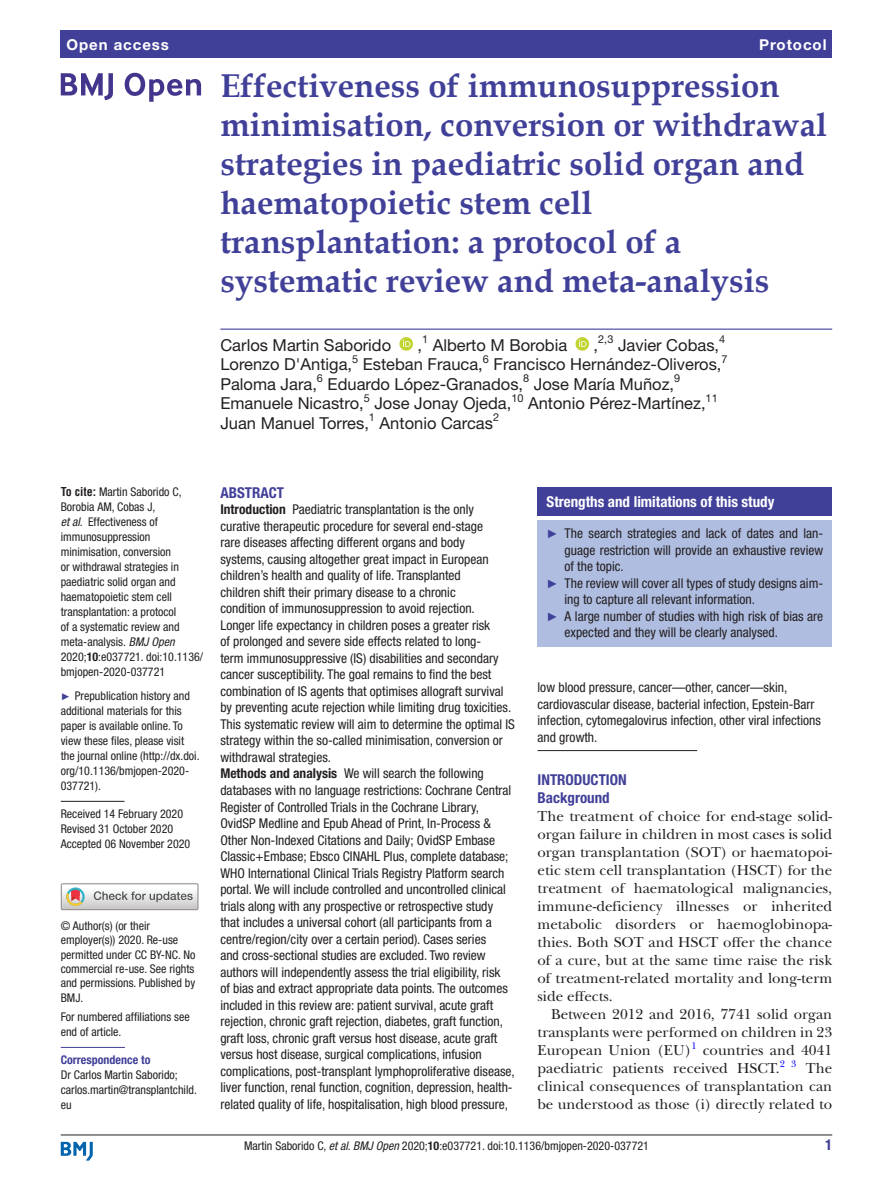
<style>
.page{position:relative;width:893px;height:1191px;background:#fff}
.page>*{position:absolute;margin:0;border:0;box-sizing:border-box;transform-origin:0 0}
.t1{font:700 33px/39px "Book Antiqua";color:#414099}
.t2{font:16.5px "Helvetica Neue LT Std";color:#231f20}
.t3{font:15px/18px "New Baskerville";color:#231f20;text-align:justify}
.t4{font:700 condensed 15px "Helvetica Neue LT Std";color:#fff}
.t5{font:700 condensed 15px/18px "Helvetica Neue LT Std";color:#414099}
.t6{font:700 15px "Helvetica Neue LT Std";letter-spacing:.065em;color:#fff}
.t7{font:condensed 13.5px/16.5px "Helvetica Neue LT Std";color:#231f20}
.t8{font:condensed 12px/15px "Helvetica Neue LT Std";color:#231f20}
.t9{font:700 condensed 12px "Helvetica Neue LT Std";color:#414099}
.t10{font:10.95px "Helvetica Neue LT Std";color:#231f20}
.t11{font:9.9px "New Baskerville";color:#00f}
.s1{font-family:"Helvetica LT Std";font-weight:700}
.s2{font-style:italic}
.s3{font-weight:700}
.s4{font-family:"Arial";font-stretch:normal;font-size:9.75px;color:#414099}
.s5{font-family:"Arial";font-stretch:normal;font-size:12px;color:#414099}
</style>
<div class="page">
<hr style="left:61px;top:1134px;width:771px;height:1px;background:#231f20">
<svg style="left:61px;top:1141px;width:32px;height:19px"></svg>
<div style="left:61px;top:31px;width:771px;height:27px;background:#414099"></div>
<hr style="left:220px;top:328px;width:612px;height:2px;background:#414099">
<svg style="left:399px;top:337px;width:14px;height:14px"></svg>
<svg style="left:575px;top:337px;width:14px;height:14px"></svg>
<hr style="left:61px;top:801px;width:64px;height:1px;background:#231f20">
<hr style="left:61px;top:1047px;width:64px;height:1px;background:#414099">
<svg style="left:61px;top:73px;width:52px;height:27px"></svg>
<svg style="left:125px;top:73px;width:76px;height:29px"></svg>
<div style="left:61px;top:883px;width:138px;height:27px;border:1px solid #969090"></div>
<svg style="left:61px;top:883px;width:137px;height:26px"></svg>
<hr style="left:538px;top:750px;width:159px;height:1px;background:#231f20">
<div style="left:538px;top:487px;width:294px;height:29px;background:#414099"></div>
<div style="left:538px;top:520px;width:294px;height:126px;background:#afbde1"></div>
<p class="t6" style="left:66px;top:35px;width:104px">Open access</p>
<p class="t6" style="left:759px;top:35px;width:69px">Protocol</p>
<h1 class="t1" style="left:220px;top:66px;width:608px">Effectiveness of immunosuppression minimisation, conversion or withdrawal strategies in paediatric solid organ and haematopoietic stem cell transplantation: a protocol of a systematic review and meta-analysis</h1>
<p class="t2" style="left:220px;top:335px;width:172px">Carlos Martin Saborido</p>
<p class="t2" style="left:418px;top:335px;width:6px">,</p>
<p class="t10" style="left:422px;top:333px;width:8px">1</p>
<p class="t2" style="left:433px;top:335px;width:136px">Alberto M Borobia</p>
<p class="t10" style="left:598px;top:333px;width:17px">2,3</p>
<p class="t2" style="left:618px;top:335px;width:103px">Javier Cobas,</p>
<p class="t10" style="left:719px;top:333px;width:8px">4</p>
<p class="t2" style="left:594px;top:335px;width:6px">,</p>
<p class="t2" style="left:220px;top:354px;width:133px">Lorenzo D'Antiga,</p>
<p class="t10" style="left:352px;top:352px;width:8px">5</p>
<p class="t2" style="left:363px;top:354px;width:122px">Esteban Frauca,</p>
<p class="t10" style="left:483px;top:352px;width:8px">6</p>
<p class="t2" style="left:494px;top:354px;width:229px">Francisco Hernández-Oliveros,</p>
<p class="t10" style="left:721px;top:352px;width:8px">7</p>
<p class="t2" style="left:220px;top:374px;width:98px">Paloma Jara,</p>
<p class="t10" style="left:317px;top:372px;width:8px">6</p>
<p class="t2" style="left:328px;top:374px;width:197px">Eduardo López-Granados,</p>
<p class="t10" style="left:523px;top:372px;width:8px">8</p>
<p class="t2" style="left:534px;top:374px;width:142px">Jose María Muñoz,</p>
<p class="t10" style="left:674px;top:372px;width:8px">9</p>
<p class="t2" style="left:220px;top:393px;width:145px">Emanuele Nicastro,</p>
<p class="t10" style="left:364px;top:391px;width:8px">5</p>
<p class="t2" style="left:374px;top:393px;width:138px">Jose Jonay Ojeda,</p>
<p class="t10" style="left:511px;top:391px;width:14px">10</p>
<p class="t2" style="left:528px;top:393px;width:179px">Antonio Pérez-Martínez,</p>
<p class="t10" style="left:706px;top:391px;width:14px">11</p>
<p class="t2" style="left:220px;top:413px;width:150px">Juan Manuel Torres,</p>
<p class="t10" style="left:369px;top:411px;width:8px">1</p>
<p class="t2" style="left:380px;top:413px;width:115px">Antonio Carcas</p>
<p class="t10" style="left:493px;top:411px;width:8px">2</p>
<p class="t8" style="left:61px;top:484px;width:144px"><span class="s1">To cite:</span> Martin Saborido C,<br>Borobia AM, Cobas J,<br><span class="s2">et al</span>. Effectiveness of immunosuppression minimisation, conversion<br>or withdrawal strategies in paediatric solid organ and haematopoietic stem cell transplantation: a protocol<br>of a systematic review and meta-analysis. <span class="s2">BMJ Open<br></span>2020;<span class="s3">10</span>:e037721. doi:10.1136/ bmjopen-2020-037721</p>
<p class="t8" style="left:61px;top:688px;width:140px"><span class="s4">►</span> Prepublication history and additional materials for this paper is available online. To view these files, please visit the journal online (http://dx.doi. org/10.1136/bmjopen-2020-<br>037721).</p>
<p class="t8" style="left:61px;top:806px;width:131px">Received 14 February 2020<br>Revised 31 October 2020<br>Accepted 06 November 2020</p>
<p class="t8" style="left:61px;top:918px;width:136px;line-height:14.4px">© Author(s) (or their employer(s)) 2020. Re-use permitted under CC BY-NC. No commercial re-use. See rights and permissions. Published by<br>BMJ.</p>
<p class="t8" style="left:61px;top:1009px;width:130px">For numbered affiliations see end of article.</p>
<p class="t9" style="left:61px;top:1052px;width:91px">Correspondence to</p>
<p class="t8" style="left:61px;top:1067px;width:138px">Dr Carlos Martin Saborido; carlos.martin@transplantchild. eu</p>
<p class="t5" style="left:220px;top:483px;width:65px">ABSTRACT</p>
<p class="t7" style="left:220px;top:501px;width:296px"><span class="s3">Introduction</span> Paediatric transplantation is the only curative therapeutic procedure for several end-stage<br>rare diseases affecting different organs and body<br>systems, causing altogether great impact in European children’s health and quality of life. Transplanted<br>children shift their primary disease to a chronic<br>condition of immunosuppression to avoid rejection.<br>Longer life expectancy in children poses a greater risk<br>of prolonged and severe side effects related to long-<br>term immunosuppressive (IS) disabilities and secondary cancer susceptibility. The goal remains to find the best combination of IS agents that optimises allograft survival by preventing acute rejection while limiting drug toxicities.<br>This systematic review will aim to determine the optimal IS strategy within the so-called minimisation, conversion or withdrawal strategies.<br><span class="s3">Methods and analysis</span> We will search the following databases with no language restrictions: Cochrane Central Register of Controlled Trials in the Cochrane Library, OvidSP Medline and Epub Ahead of Print, In-Process &amp; Other Non-Indexed Citations and Daily; OvidSP Embase Classic+Embase; Ebsco CINAHL Plus, complete database; WHO International Clinical Trials Registry Platform search portal. We will include controlled and uncontrolled clinical trials along with any prospective or retrospective study that includes a universal cohort (all participants from a centre/region/city over a certain period). Cases series<br>and cross-sectional studies are excluded. Two review authors will independently assess the trial eligibility, risk<br>of bias and extract appropriate data points. The outcomes included in this review are: patient survival, acute graft rejection, chronic graft rejection, diabetes, graft function, graft loss, chronic graft versus host disease, acute graft versus host disease, surgical complications, infusion complications, post-transplant lymphoproliferative disease, liver function, renal function, cognition, depression, health&shy;related quality of life, hospitalisation, high blood pressure,</p>
<p class="t4" style="left:547px;top:492px;width:229px">Strengths and limitations of this study</p>
<p class="t7" style="left:547px;top:525px;width:278px"><span class="s5">►</span> The search strategies and lack of dates and lan-</p>
<p class="t7" style="left:565px;top:542px;width:260px">guage restriction will provide an exhaustive review</p>
<p class="t7" style="left:565px;top:558px;width:61px">of the topic.</p>
<p class="t7" style="left:547px;top:575px;width:278px"><span class="s5">►</span> The review will cover all types of study designs aim-</p>
<p class="t7" style="left:565px;top:591px;width:192px">ing to capture all relevant information.</p>
<p class="t7" style="left:547px;top:608px;width:278px"><span class="s5">►</span> A large number of studies with high risk of bias are</p>
<p class="t7" style="left:565px;top:624px;width:215px">expected and they will be clearly analysed.</p>
<p class="t7" style="left:538px;top:679px;width:285px">low blood pressure, cancer—other, cancer—skin, cardiovascular disease, bacterial infection, Epstein-Barr infection, cytomegalovirus infection, other viral infections and growth.</p>
<p class="t5" style="left:538px;top:770px;width:91px">INTRODUCTION<br>Background</p>
<p class="t3" style="left:538px;top:807px;width:296px">The treatment of choice for end-stage solid&shy;organ failure in children in most cases is solid organ transplantation (SOT) or haematopoi&shy;etic stem cell transplantation (HSCT) for the treatment of haematological malignancies, immune-deficiency illnesses or inherited metabolic disorders or haemoglobinopa&shy;thies. Both SOT and HSCT offer the chance of a cure, but at the same time raise the risk of treatment-related mortality and long-term side effects.</p>
<p class="t3" style="left:538px;top:1005px;width:296px;text-indent:14px">Between 2012 and 2016, 7741 solid organ transplants were performed on children in 23<br>European Union (EU)<sup>1</sup> countries and 4041 paediatric patients received HSCT.</p>
<p class="t11" style="left:780px;top:1057px;width:18px">2 3</p>
<p class="t3" style="left:538px;top:1059px;width:296px;text-indent:268px">The clinical consequences of transplantation can be understood as those (i) directly related to</p>
<p class="t8" style="left:244px;top:1137px;width:406px">Martin Saborido C, <span class="s2">et al</span>. <span class="s2">BMJ Open</span> 2020;<span class="s3">10</span>:e037721. doi:10.1136/bmjopen-2020-037721</p>
<p class="t5" style="left:825px;top:1135px;width:9px">1</p>
</div>
